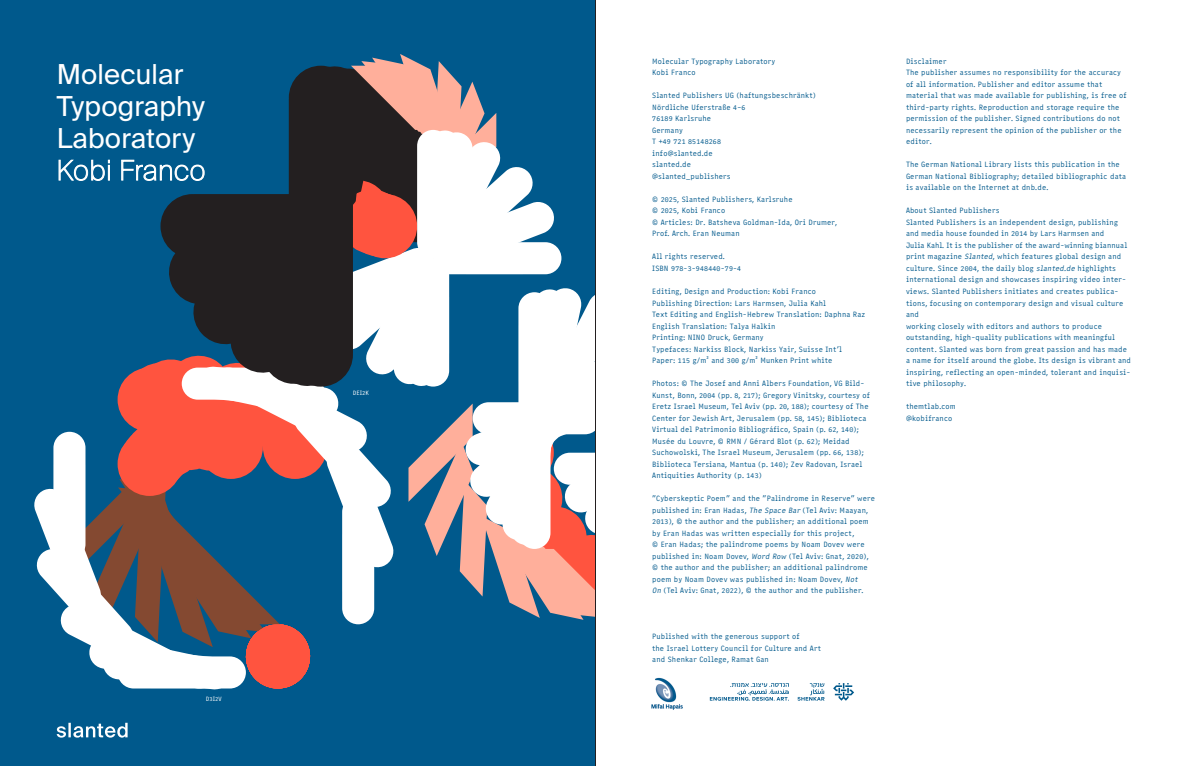
<style>
.page{position:relative;width:1191px;height:766px;background:#fff}
.page>*{position:absolute;margin:0;border:0;box-sizing:border-box;transform-origin:0 0}
.t1{font:27.5px/32px "Suisse Intl";letter-spacing:.005em;color:#fff}
.ENG_info_text{font:8.6px/11.5px "Narkiss Yair Variable";letter-spacing:.02em;color:#00598c}
.HEB_info_text{font:8.6px "Narkiss Yair Variable";letter-spacing:.02em;color:#00598c}
.t2{font:7px "Narkiss Yair Variable";letter-spacing:.01em;color:#fff}
.s1{font-weight:100}
.s2{font-style:italic}
</style>
<div class="page">
<div style="left:0;top:0;width:595px;height:765px;background:#00598c"></div>
<svg style="left:34px;top:54px;width:561px;height:636px"></svg>
<svg style="left:57px;top:722px;width:71px;height:15px"></svg>
<svg style="left:833px;top:683px;width:21px;height:17px"></svg>
<svg style="left:797px;top:683px;width:27px;height:17px"></svg>
<svg style="left:710px;top:683px;width:79px;height:17px"></svg>
<img style="left:651px;top:677px;width:32px;height:33px">
<hr style="left:595px;top:0;width:1px;height:765px;background:#231f20">
<p class="t1" style="left:57px;top:59px;width:150px">Molecular<br>Typography<br>Laboratory<br><span class="s1">Kobi Franco</span></p>
<p class="t2" style="left:206px;top:694px;width:17px">D3I2V</p>
<p class="t2" style="left:353px;top:389px;width:18px">DEI2K</p>
<p class="ENG_info_text" style="left:652px;top:56px;width:125px">Molecular Typography Laboratory</p>
<p class="ENG_info_text" style="left:652px;top:67px;width:45px">Kobi Franco</p>
<p class="ENG_info_text" style="left:652px;top:90px;width:165px">Slanted Publishers UG (haftungsbeschränkt)</p>
<p class="ENG_info_text" style="left:652px;top:102px;width:95px">Nördliche Uferstraße 4–6</p>
<p class="ENG_info_text" style="left:652px;top:113px;width:60px">76189 Karlsruhe</p>
<p class="ENG_info_text" style="left:652px;top:125px;width:32px">Germany</p>
<p class="ENG_info_text" style="left:652px;top:136px;width:70px">T +49 721 85148268</p>
<p class="ENG_info_text" style="left:652px;top:148px;width:62px">info@slanted.de</p>
<p class="ENG_info_text" style="left:652px;top:159px;width:40px">slanted.de</p>
<p class="ENG_info_text" style="left:652px;top:171px;width:80px">@slanted_publishers</p>
<p class="ENG_info_text" style="left:652px;top:194px;width:142px">© 2025, Slanted Publishers, Karlsruhe</p>
<p class="ENG_info_text" style="left:652px;top:205px;width:74px">© 2025, Kobi Franco</p>
<p class="ENG_info_text" style="left:652px;top:217px;width:186px">© Articles: Dr. Batsheva Goldman-Ida, Ori Drumer,</p>
<p class="ENG_info_text" style="left:652px;top:228px;width:89px">Prof. Arch. Eran Neuman</p>
<p class="ENG_info_text" style="left:652px;top:251px;width:74px">All rights reserved.</p>
<p class="HEB_info_text" style="left:652px;top:264px;width:91px">ISBN 978-3-948440-79-4</p>
<p class="ENG_info_text" style="left:652px;top:286px;width:165px">Editing, Design and Production: Kobi Franco</p>
<p class="ENG_info_text" style="left:652px;top:297px;width:175px">Publishing Direction: Lars Harmsen, Julia Kahl</p>
<p class="ENG_info_text" style="left:652px;top:309px;width:215px">Text Editing and English-Hebrew Translation: Daphna Raz</p>
<p class="ENG_info_text" style="left:652px;top:320px;width:125px">English Translation: Talya Halkin</p>
<p class="ENG_info_text" style="left:652px;top:332px;width:113px">Printing: NINO Druck, Germany</p>
<p class="ENG_info_text" style="left:652px;top:343px;width:191px">Typefaces: Narkiss Block, Narkiss Yair, Suisse Int’l</p>
<p class="ENG_info_text" style="left:652px;top:355px;width:182px">Paper: 115 g/m² and 300 g/m² Munken Print white</p>
<p class="ENG_info_text" style="left:652px;top:378px;width:219px">Photos: © The Josef and Anni Albers Foundation, VG Bild-Kunst, Bonn, 2004 (pp. 8, 217); Gregory Vinitsky, courtesy of Eretz Israel Museum, Tel Aviv (pp. 20, 188); courtesy of The Center for Jewish Art, Jerusalem (pp. 58, 145); Biblioteca Virtual del Patrimonio Bibliográfico, Spain (p. 62, 140); Musée du Louvre, © RMN / Gérard Blot (p. 62); Meidad Suchowolski, The Israel Museum, Jerusalem (pp. 66, 138); Biblioteca Tersiana, Mantua (p. 140); Zev Radovan, Israel Antiquities Authority (p. 143)</p>
<p class="ENG_info_text" style="left:652px;top:493px;width:224px">”Cyberskeptic Poem” and the ”Palindrome in Reserve” were published in: Eran Hadas, <span class="s2">The Space Bar</span> (Tel Aviv: Maayan, 2013), © the author and the publisher; an additional poem by Eran Hadas was written especially for this project,<br>© Eran Hadas; the palindrome poems by Noam Dovev were published in: Noam Dovev, <span class="s2">Word Row</span> (Tel Aviv: Gnat, 2020), © the author and the publisher; an additional palindrome poem by Noam Dovev was published in: Noam Dovev, <span class="s2">Not<br>On</span> (Tel Aviv: Gnat, 2022), © the author and the publisher.</p>
<p class="ENG_info_text" style="left:652px;top:631px;width:149px">Published with the generous support of</p>
<p class="ENG_info_text" style="left:652px;top:642px;width:170px">the Israel Lottery Council for Culture and Art</p>
<p class="ENG_info_text" style="left:652px;top:654px;width:118px">and Shenkar College, Ramat Gan</p>
<p class="ENG_info_text" style="left:906px;top:56px;width:42px">Disclaimer</p>
<p class="ENG_info_text" style="left:906px;top:67px;width:222px">The publisher assumes no responsibility for the accuracy of all information. Publisher and editor assume that material that was made available for publishing, is free of third-party rights. Reproduction and storage require the permission of the publisher. Signed contributions do not necessarily represent the opinion of the publisher or the editor.</p>
<p class="ENG_info_text" style="left:906px;top:159px;width:222px">The German National Library lists this publication in the<br>German National Bibliography; detailed bibliographic data is available on the Internet at dnb.de.</p>
<p class="ENG_info_text" style="left:906px;top:205px;width:226px">About Slanted Publishers<br>Slanted Publishers is an independent design, publishing and media house founded in 2014 by Lars Harmsen and<br>Julia Kahl. It is the publisher of the award-winning biannual print magazine <span class="s2">Slanted</span>, which features global design and culture. Since 2004, the daily blog <span class="s2">slanted.de</span> highlights international design and showcases inspiring video inter&shy;views. Slanted Publishers initiates and creates publica&shy;tions, focusing on contemporary design and visual culture and<br>working closely with editors and authors to produce outstanding, high-quality publications with meaningful content. Slanted was born from great passion and has made a name for itself around the globe. Its design is vibrant and inspiring, reflecting an open-minded, tolerant and inquisi&shy;tive philosophy.</p>
<p class="ENG_info_text" style="left:906px;top:401px;width:51px">themtlab.com</p>
<p class="ENG_info_text" style="left:906px;top:412px;width:48px">@kobifranco</p>
</div>
